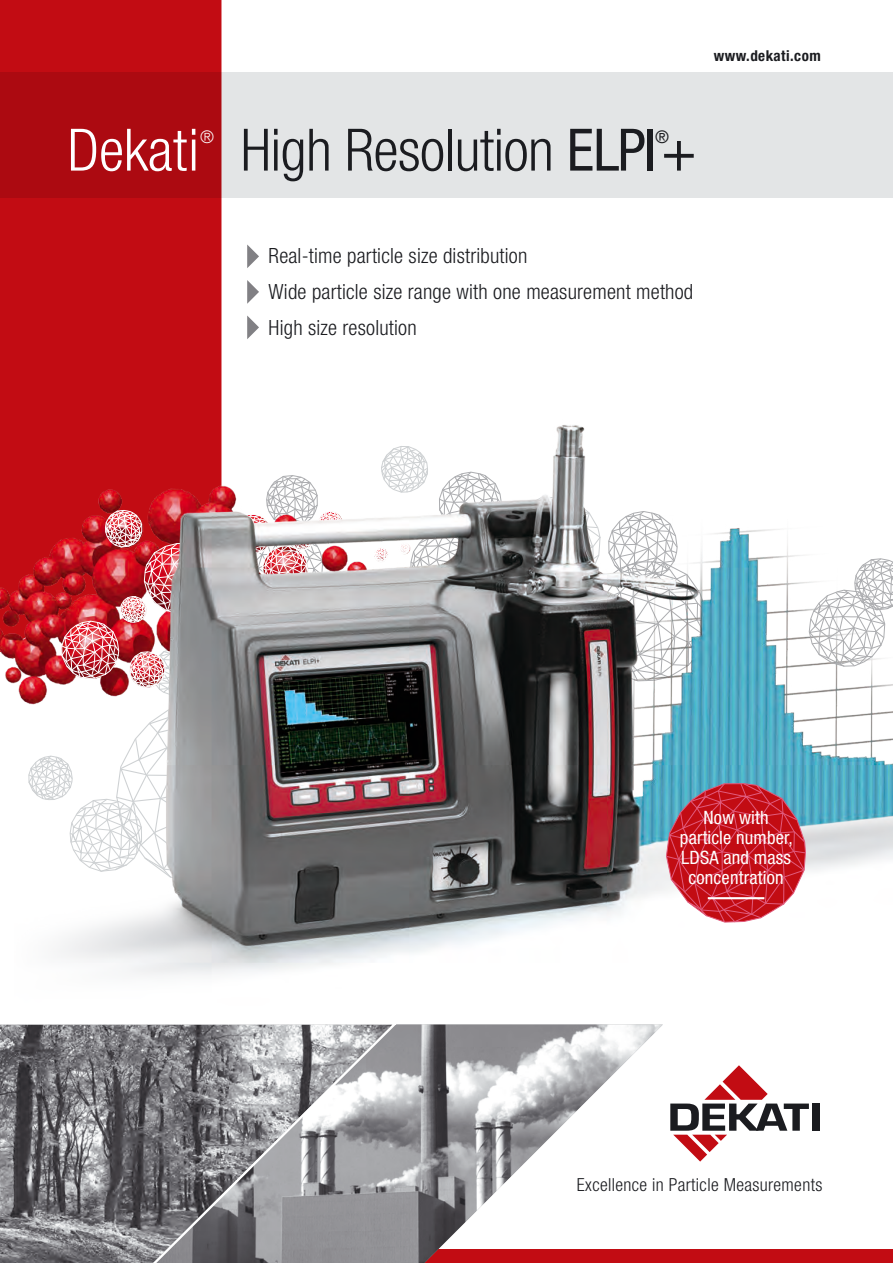
<style>
.page{position:relative;width:893px;height:1263px;background:#fff}
.page>*{position:absolute;margin:0;border:0;box-sizing:border-box;transform-origin:0 0}
.t1{font:300 condensed 58.5px "Helvetica Neue";letter-spacing:-.01em;color:#1b1c20}
.t2{font:300 condensed 58.5px "Helvetica Neue";color:#fff}
.t3{font:300 condensed 21px/36px "Helvetica Neue";letter-spacing:.01em;color:#1b1c20}
.t4{font:condensed 18.45px/20px "Helvetica Neue";letter-spacing:.01em;color:#fff;text-align:center}
.t5{font:300 condensed 18px "Helvetica Neue";letter-spacing:.02em;color:#1b1c20}
.t6{font:300 condensed 17.55px "Helvetica Neue";color:#fff}
.t7{font:condensed 17.55px "Helvetica Neue";color:#1b1c20}
.t8{font:700 condensed 15px "Helvetica Neue";letter-spacing:.03em;color:#1b1c20}
.s1{font-weight:400}
</style>
<div class="page">
<div style="left:0;top:0;width:221px;height:403px;background:#c20c13"></div>
<svg style="left:0;top:72px;width:893px;height:126px;background:#d5aeb1"></svg>
<img style="left:0;top:403px;width:15px;height:281px">
<svg style="left:247px;top:244px;width:12px;height:24px"></svg>
<svg style="left:247px;top:280px;width:12px;height:24px"></svg>
<svg style="left:247px;top:316px;width:12px;height:23px"></svg>
<svg style="left:670px;top:1069px;width:139px;height:92px"></svg>
<div style="left:812px;top:1103px;width:7px;height:28px;background:#1b1c20"></div>
<div style="left:0;top:1249px;width:893px;height:14px;background:#c20c13"></div>
<img style="left:401px;top:1069px;width:218px;height:194px">
<svg style="left:0;top:1024px;width:401px;height:239px;background:#86868a"></svg>
<img style="left:15px;top:370px;width:728px;height:699px">
<img style="left:28px;top:446px;width:865px;height:477px">
<hr style="left:708px;top:897px;width:56px;height:2px;background:#fff">
<p class="t8" style="left:714px;top:46px;width:108px">www.dekati.com</p>
<h1 class="t2" style="left:68px;top:116px;width:133px">Dekati</h1>
<p class="t6" style="left:200px;top:126px;width:15px">®</p>
<h1 class="t1" style="left:241px;top:116px;width:457px">High Resolution <span class="s1">ELPI+</span></h1>
<p class="t7" style="left:655px;top:126px;width:15px">®</p>
<p class="t3" style="left:269px;top:237px;width:426px">Real-time particle size distribution<br>Wide particle size range with one measurement method<br>High size resolution</p>
<p class="t4" style="left:680px;top:807px;width:114px">Now with particle number,<br>LDSA and mass concentration</p>
<p class="t5" style="left:577px;top:1174px;width:247px">Excellence in Particle Measurements</p>
</div>
